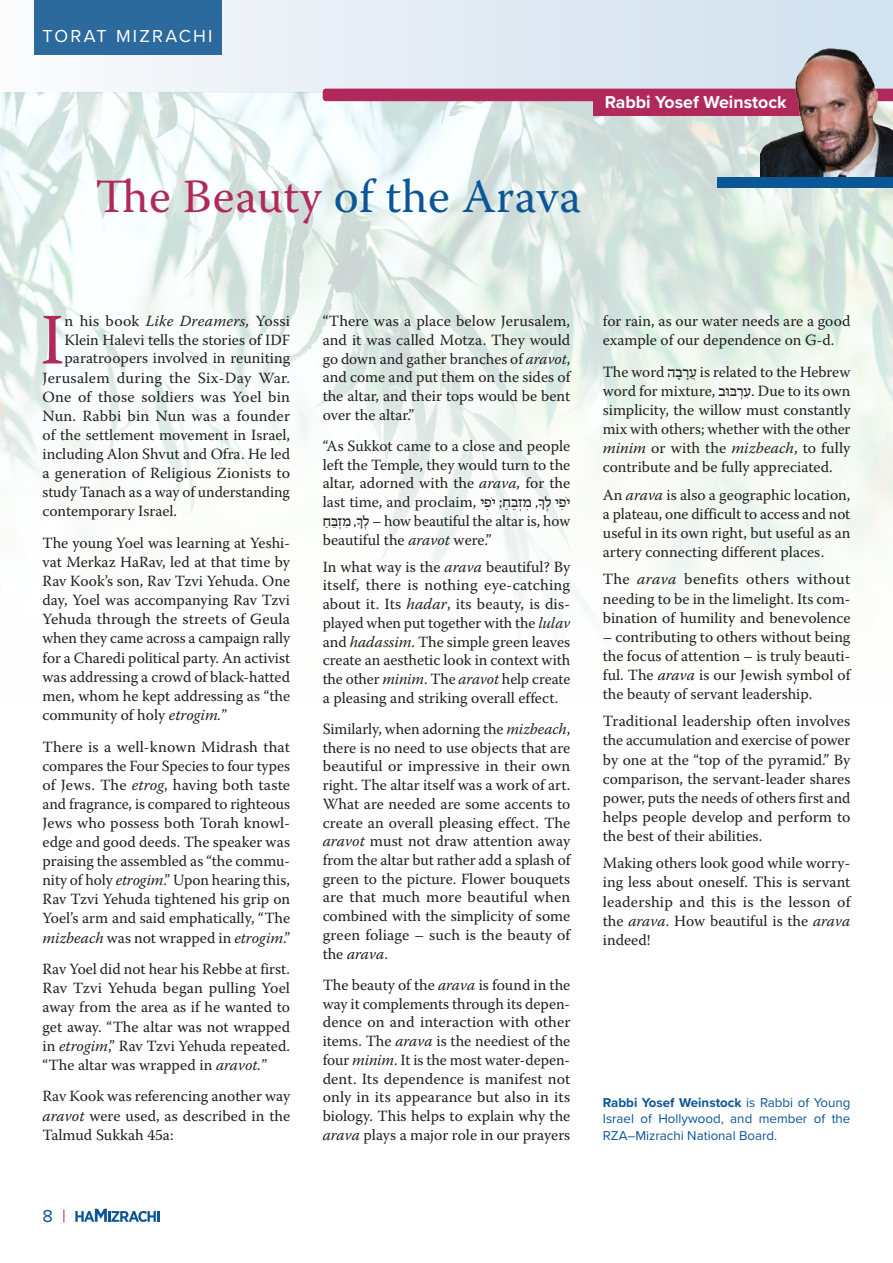
<style>
.page{position:relative;width:893px;height:1263px;background:#fff}
.page>*{position:absolute;margin:0;border:0;box-sizing:border-box;transform-origin:0 0}
.MAIN{font:72.15px "Warnock Pro";color:#b1295b}
.t1{font:47.55px "Warnock Pro";letter-spacing:.01em;color:#0b5697}
.t2{font:18px "Proxima Nova";letter-spacing:.125em;color:#fff}
.t3{font:18px "Proxima Nova";color:#0b5697}
.MAIN-2{font:700 17.7px "Proxima Nova";color:#fff}
.MAIN-3{font:15.6px/19px "Warnock Pro";color:#231f20;text-align:justify}
.MAIN-4{font:15.6px/14.4px "Fb Hadasa New";color:#231f20}
.MAIN-5{font:13.35px/16.4px "Proxima Nova";color:#0b5697;text-align:justify}
.s1{color:#b1295b}
.s2{font-style:italic}
.s3{font-family:"Warnock Pro"}
.s4{font-family:"Fb Hadasa New"}
.s5{font-weight:700}
</style>
<div class="page">
<div style="left:0;top:0;width:893px;height:93px;background:linear-gradient(to right,#f2f5f9,#d2e0ee)"></div>
<div style="left:34px;top:0;width:187px;height:54px;background:#2c699d"></div>
<img style="left:0;top:92px;width:893px;height:526px">
<div style="left:323px;top:89px;width:437px;height:12px;background:#b1295b"></div>
<div style="left:593px;top:90px;width:232px;height:25px;background:#b1295b"></div>
<img style="left:760px;top:35px;width:133px;height:142px">
<div style="left:717px;top:177px;width:176px;height:10px;background:#0b5697"></div>
<svg style="left:75px;top:1209px;width:84px;height:13px"></svg>
<p class="t2" style="left:43px;top:22px;width:172px">TORAT MIZRACHI</p>
<p class="MAIN-2" style="left:605px;top:89px;width:183px">Rabbi Yosef Weinstock</p>
<p class="t1" style="left:95px;top:168px;width:487px"><span class="s1">The Beauty</span> of the Arava</p>
<p class="MAIN" style="left:40px;top:296px;width:26px">I</p>
<p class="MAIN-3" style="left:65px;top:311px;width:227px">n his book <span class="s2">Like Dreamers,</span> Yossi</p>
<p class="MAIN-3" style="left:65px;top:330px;width:227px">Klein Halevi tells the stories of IDF</p>
<p class="MAIN-3" style="left:65px;top:348px;width:227px">paratroopers involved in reuniting</p>
<p class="MAIN-3" style="left:43px;top:368px;width:249px">Jerusalem during the Six-Day War.</p>
<p class="MAIN-3" style="left:43px;top:387px;width:249px">One of those soldiers was Yoel bin</p>
<p class="MAIN-3" style="left:43px;top:406px;width:249px">Nun. Rabbi bin Nun was a founder</p>
<p class="MAIN-3" style="left:43px;top:425px;width:249px">of the settlement movement in Israel,</p>
<p class="MAIN-3" style="left:43px;top:444px;width:249px">including Alon Shvut and Ofra. He led</p>
<p class="MAIN-3" style="left:43px;top:463px;width:249px">a generation of Religious Zionists to</p>
<p class="MAIN-3" style="left:43px;top:482px;width:249px">study Tanach as a way of understanding</p>
<p class="MAIN-3" style="left:43px;top:501px;width:136px">contemporary Israel.</p>
<p class="MAIN-3" style="left:43px;top:533px;width:249px">The young Yoel was learning at Yeshi&shy;vat Merkaz HaRav, led at that time by Rav Kook’s son, Rav Tzvi Yehuda. One day, Yoel was accompanying Rav Tzvi Yehuda through the streets of Geula when they came across a campaign rally for a Charedi political party. An activist was addressing a crowd of black-hatted men, whom he kept addressing as “the community of holy <span class="s2">etrogim.</span>”</p>
<p class="MAIN-3" style="left:43px;top:737px;width:249px">There is a well-known Midrash that compares the Four Species to four types of Jews. The <span class="s2">etrog</span>, having both taste and fragrance, is compared to righteous Jews who possess both Torah knowl&shy;edge and good deeds. The speaker was praising the assembled as “the commu&shy;nity of holy <span class="s2">etrogim</span>.” Upon hearing this, Rav Tzvi Yehuda tightened his grip on Yoel’s arm and said emphatically, “The <span class="s2">mizbeach</span> was not wrapped in <span class="s2">etrogim</span>.”</p>
<p class="MAIN-3" style="left:43px;top:959px;width:249px">Rav Yoel did not hear his Rebbe at first.<br>Rav Tzvi Yehuda began pulling Yoel away from the area as if he wanted to get away. “The altar was not wrapped in <span class="s2">etrogim</span>,” Rav Tzvi Yehuda repeated. “The altar was wrapped in <span class="s2">aravot.</span>”</p>
<p class="MAIN-3" style="left:43px;top:1086px;width:249px">Rav Kook was referencing another way <span class="s2">aravot</span> were used, as described in the Talmud Sukkah 45a:</p>
<p class="t3" style="left:43px;top:1202px;width:25px">8 <span class="s1">|</span></p>
<p class="MAIN-3" style="left:323px;top:311px;width:249px">“There was a place below Jerusalem, and it was called Motza. They would go down and gather branches of <span class="s2">aravot</span>, and come and put them on the sides of the altar, and their tops would be bent over the altar.”</p>
<p class="MAIN-3" style="left:323px;top:436px;width:249px">“As Sukkot came to a close and people left the Temple, they would turn to the altar, adorned with the <span class="s2">arava,</span> for the</p>
<p class="MAIN-4" style="left:541px;top:492px;width:4px">ָ</p>
<p class="MAIN-4" style="left:359px;top:496px;width:213px;text-indent:-36px"><span class="s3">l a s t t i m e , a n d p r o c l a i m</span> ִ ;י ֹ פי<span class="s3">,</span> ִ ,מְ זּ ֵ בַ ח ְ ילך ִ י ֹ פ ָ</p>
<p class="MAIN-3" style="left:323px;top:511px;width:249px"><span class="s4">ִ ,מְ זּ ֵבַח לך ְ</span> <span class="s2">–</span> how beautiful the altar is, how beautiful the <span class="s2">aravot</span> were.”</p>
<p class="MAIN-3" style="left:323px;top:557px;width:249px">In what way is the <span class="s2">arava</span> beautiful? By itself, there is nothing eye-catching about it. Its <span class="s2">hadar</span>, its beauty, is dis&shy;played when put together with the <span class="s2">lulav </span>and <span class="s2">hadassim</span>. The simple green leaves create an aesthetic look in context with the other <span class="s2">minim</span>. The <span class="s2">aravot</span> help create a pleasing and striking overall effect.</p>
<p class="MAIN-3" style="left:323px;top:719px;width:249px">Similarly, when adorning the <span class="s2">mizbeach</span>, there is no need to use objects that are beautiful or impressive in their own right. The altar itself was a work of art.<br>What are needed are some accents to create an overall pleasing effect. The <span class="s2">aravot</span> must not draw attention away from the altar but rather add a splash of green to the picture. Flower bouquets are that much more beautiful when combined with the simplicity of some green foliage – such is the beauty of the <span class="s2">arava</span>.</p>
<p class="MAIN-3" style="left:323px;top:975px;width:249px">The beauty of the <span class="s2">arava</span> is found in the way it complements through its depen&shy;dence on and interaction with other items. The <span class="s2">arava</span> is the neediest of the four <span class="s2">minim</span>. It is the most water-depen&shy;dent. Its dependence is manifest not only in its appearance but also in its biology. This helps to explain why the <span class="s2">arava</span> plays a major role in our prayers</p>
<p class="MAIN-3" style="left:603px;top:311px;width:249px">for rain, as our water needs are a good example of our dependence on G-d.</p>
<p class="MAIN-3" style="left:603px;top:362px;width:249px">The word <span class="s4">בה ָרָעֲ</span> is related to the Hebrew word for mixture, <span class="s4">ובּבּ רְעִ</span> . Due to its own simplicity, the willow must constantly mix with others; whether with the other <span class="s2">minim</span> or with the <span class="s2">mizbeach</span>, to fully contribute and be fully appreciated.</p>
<p class="MAIN-3" style="left:603px;top:485px;width:249px">An <span class="s2">arava</span> is also a geographic location, a plateau, one difficult to access and not useful in its own right, but useful as an artery connecting different places.</p>
<p class="MAIN-3" style="left:603px;top:569px;width:249px">The <span class="s2">arava</span> benefits others without needing to be in the limelight. Its com&shy;bination of humility and benevolence</p>
<p class="MAIN-3" style="left:603px;top:627px;width:249px">– contributing to others without being the focus of attention – is truly beauti&shy;ful. The <span class="s2">arava</span> is our Jewish symbol of the beauty of servant leadership.</p>
<p class="MAIN-3" style="left:603px;top:711px;width:249px">Traditional leadership often involves the accumulation and exercise of power by one at the “top of the pyramid.” By comparison, the servant-leader shares power, puts the needs of others first and helps people develop and perform to the best of their abilities.</p>
<p class="MAIN-3" style="left:603px;top:853px;width:249px">Making others look good while worry&shy;ing less about oneself. This is servant leadership and this is the lesson of the <span class="s2">arava</span>. How beautiful is the <span class="s2">arava </span>indeed!</p>
<p class="MAIN-5" style="left:603px;top:1093px;width:249px"><span class="s5">Rabbi Yosef Weinstock</span> is Rabbi of Young Israel of Hollywood, and member of the RZA–Mizrachi National Board.</p>
</div>
